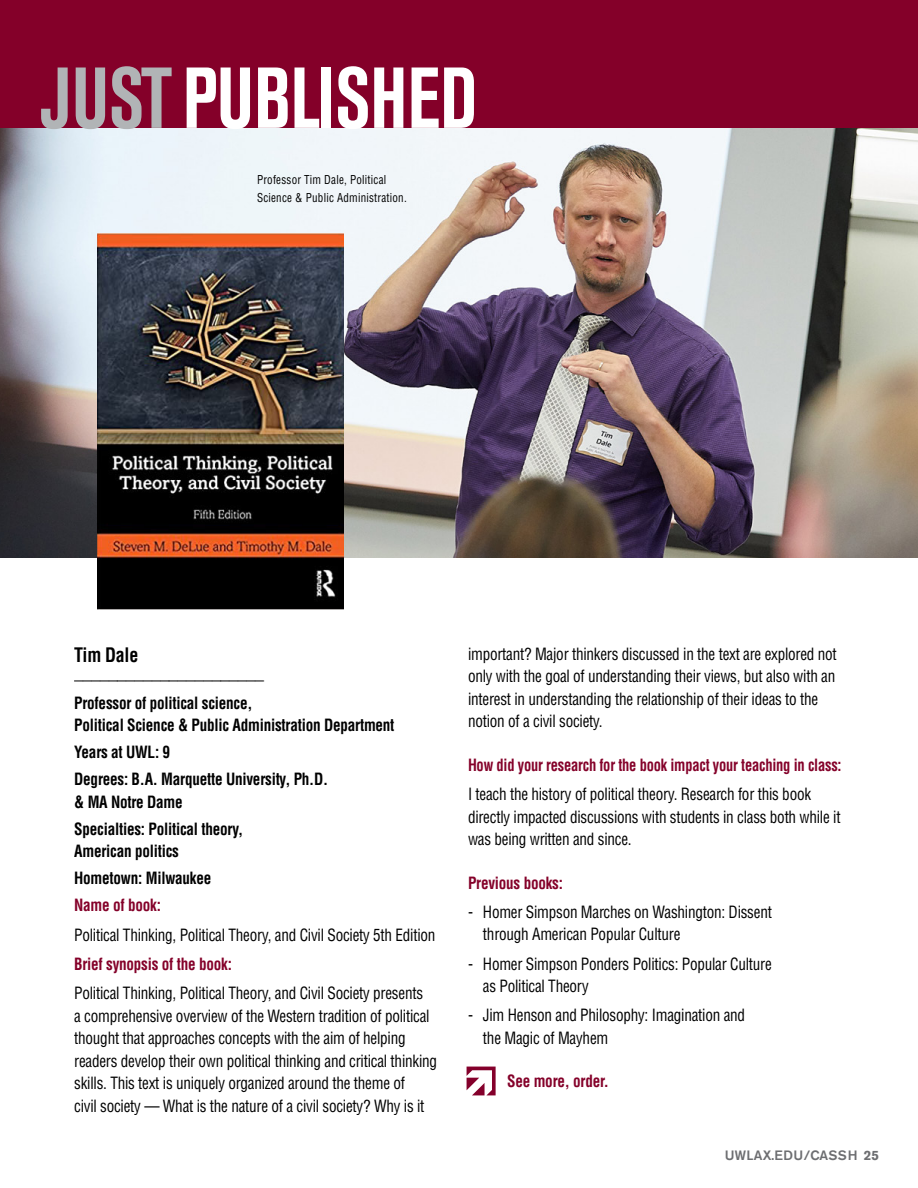
<style>
.page{position:relative;width:918px;height:1188px;background:#fff}
.page>*{position:absolute;margin:0;border:0;box-sizing:border-box;transform-origin:0 0}
.t1{font:700 condensed 85.5px "Akzidenz Grotesk Std";color:#fff;scale:.9 1}
.t2{font:700 condensed 19.5px/17.2px "Helvetica LT Std";letter-spacing:-.015em;color:#000;scale:.92 1}
.t3{font:condensed 16.5px/22.5px "Helvetica LT Std";letter-spacing:-.015em;color:#000;scale:.92 1}
.t4{font:700 condensed 16.5px/27.2px "Helvetica LT Std";letter-spacing:-.015em;color:#000;scale:.92 1}
.t5{font:700 condensed 16.5px "Helvetica LT Std";letter-spacing:-.015em;color:#840029;scale:.92 1}
.t6{font:700 condensed 16.5px "Helvetica LT Std";letter-spacing:-.015em;color:#840029;scale:.88 1}
.t7{font:500 13.5px "Akzidenz Grotesk Std";letter-spacing:.015em;color:#6d6e71}
.t8{font:condensed 12px/18px "Helvetica LT Std";letter-spacing:.02em;color:#000;scale:.92 1}
.s1{color:#b1b4b6}
.s2{font-weight:700}
</style>
<div class="page">
<img style="left:0;top:127px;width:918px;height:430px">
<div style="left:0;top:0;width:918px;height:127px;background:#840029"></div>
<img style="left:97px;top:233px;width:246px;height:376px">
<svg style="left:467px;top:1067px;width:29px;height:28px"></svg>
<h1 class="t1" style="left:41px;top:49px;width:486px"><span class="s1">JUST</span> PUBLISHED</h1>
<p class="t8" style="left:257px;top:171px;width:164px">Professor Tim Dale, Political<br>Science &amp; Public Administration.</p>
<p class="t2" style="left:74px;top:646px;width:208px">Tim Dale ______________________</p>
<p class="t4" style="left:74px;top:691px;width:350px;line-height:22.5px">Professor of political science,<br>Political Science &amp; Public Administration Department</p>
<p class="t4" style="left:74px;top:738px;width:278px">Years at UWL: 9<br>Degrees: B.A. Marquette University, Ph.D.</p>
<p class="t4" style="left:74px;top:788px;width:185px">&amp; MA Notre Dame<br>Specialties: Political theory,</p>
<p class="t4" style="left:74px;top:838px;width:151px">American politics<br>Hometown: Milwaukee</p>
<p class="t5" style="left:74px;top:895px;width:96px">Name of book:</p>
<p class="t3" style="left:74px;top:923px;width:394px">Political Thinking, Political Theory, and Civil Society 5th Edition</p>
<p class="t5" style="left:74px;top:954px;width:173px">Brief synopsis of the book:</p>
<p class="t3" style="left:74px;top:982px;width:396px">Political Thinking, Political Theory, and Civil Society presents<br>a comprehensive overview of the Western tradition of political thought that approaches concepts with the aim of helping readers develop their own political thinking and critical thinking skills. This text is uniquely organized around the theme of<br>civil society — What is the nature of a civil society? Why is it</p>
<p class="t3" style="left:468px;top:643px;width:402px">important? Major thinkers discussed in the text are explored not only with the goal of understanding their views, but also with an interest in understanding the relationship of their ideas to the notion of a civil society.</p>
<p class="t6" style="left:468px;top:754px;width:426px">How did your research for the book impact your teaching in class:</p>
<p class="t3" style="left:468px;top:783px;width:406px">I teach the history of political theory. Research for this book directly impacted discussions with students in class both while it was being written and since.</p>
<p class="t5" style="left:468px;top:872px;width:105px">Previous books:</p>
<p class="t3" style="left:483px;top:901px;width:316px;text-indent:-15px">- Homer Simpson Marches on Washington: Dissent through American Popular Culture</p>
<p class="t3" style="left:483px;top:952px;width:315px;text-indent:-15px">- Homer Simpson Ponders Politics: Popular Culture as Political Theory</p>
<p class="t3" style="left:483px;top:1004px;width:286px;text-indent:-15px">- Jim Henson and Philosophy: Imagination and the Magic of Mayhem</p>
<p class="t5" style="left:507px;top:1071px;width:112px">See more, order.</p>
<p class="t7" style="left:725px;top:1147px;width:156px">UWLAX.EDU/CASSH <span class="s2">25</span></p>
</div>
